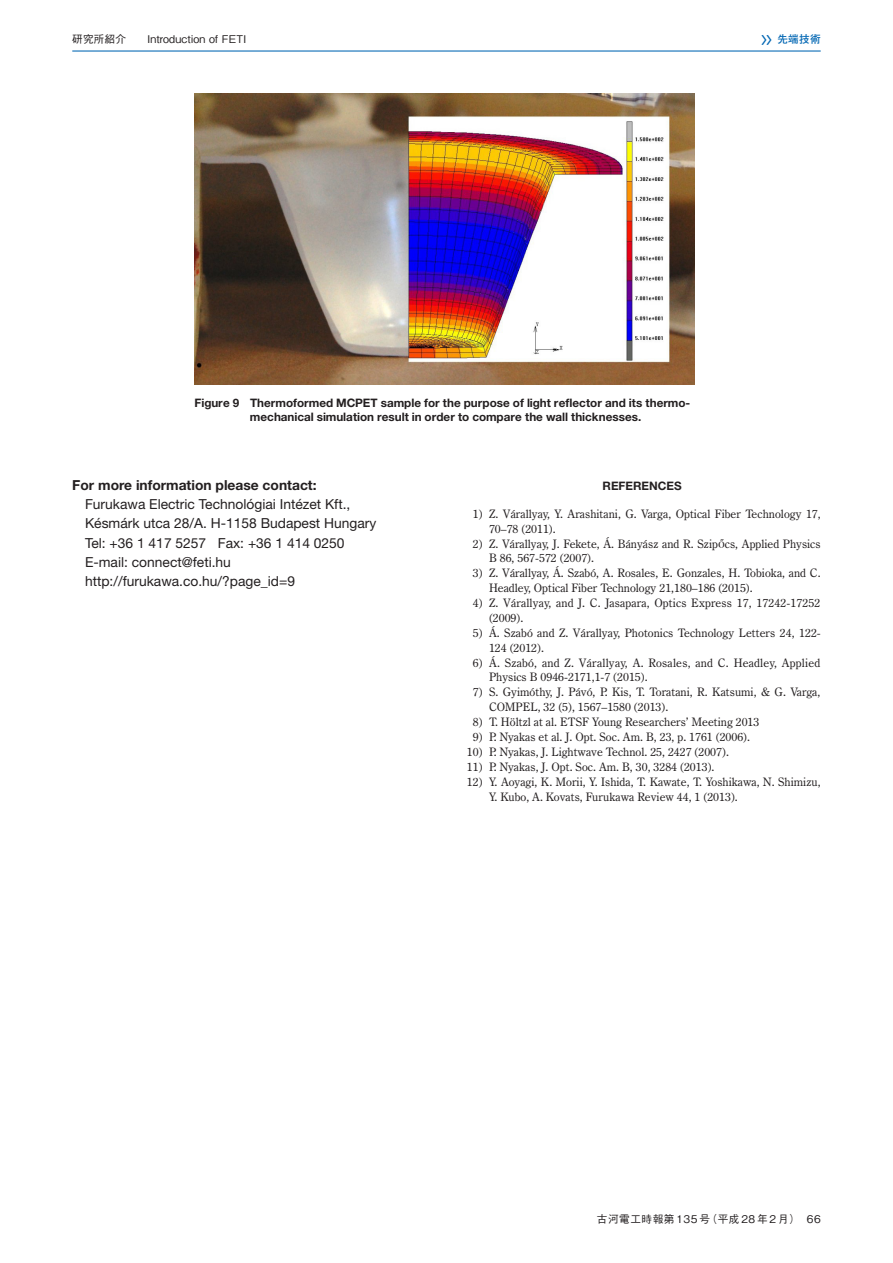
<style>
.page{position:relative;width:893px;height:1263px;background:#fff}
.page>*{position:absolute;margin:0;border:0;box-sizing:border-box;transform-origin:0 0}
.t1{font:13.8px/19.2px "Helvetica Neue LT Pro";color:#231f20}
.t2{font:700 13.8px "Helvetica Neue LT Pro";color:#231f20}
.t3{font:11.7px/14.9px "Century Oldstyle BT";color:#231f20}
.t4{font:700 11.7px "Helvetica Neue LT Pro";color:#231f20}
.t5{font:500 10.65px "Gothic BBB Pro";letter-spacing:.03em;color:#231f20}
.t6{font:500 10.65px "Gothic BBB Pro";letter-spacing:.05em;color:#231f20}
.t7{font:500 10.65px "Gothic BBB Pro";letter-spacing:.175em;color:#231f20}
.t8{font:700 10.65px "Futo Go B101 Pro";color:#0166b3}
.s1{font-family:"Gothic MB101 Pro";font-weight:500}
.s2{font-family:"Hira Min Pro N W3"}
</style>
<div class="page">
<hr style="left:72px;top:50px;width:749px;height:2px;background:#0166b3">
<img style="left:195px;top:94px;width:500px;height:290px">
<p class="t5" style="left:72px;top:31px;width:176px">研究所紹介　　Introduction of FETI</p>
<p class="t8" style="left:761px;top:31px;width:61px"><span class="s1">〉〉</span>先端技術</p>
<p class="t4" style="left:195px;top:396px;width:46px">Figure 9</p>
<p class="t4" style="left:250px;top:396px;width:442px">Thermoformed MCPET sample for the purpose of light reflector and its thermo-</p>
<p class="t4" style="left:250px;top:410px;width:393px">mechanical simulation result in order to compare the wall thicknesses.</p>
<p class="t2" style="left:72px;top:477px;width:246px">For more information please contact:</p>
<p class="t1" style="left:85px;top:494px;width:267px">Furukawa Electric Technológiai Intézet Kft.,</p>
<p class="t1" style="left:85px;top:514px;width:293px">Késmárk utca 28/A H. -1158 Budapest Hungary</p>
<p class="t1" style="left:218px;top:533px;width:128px">Fax: +36 1 414 0250</p>
<p class="t1" style="left:85px;top:533px;width:211px">Tel: +36 1 417 5257<br>E-mail: connect@feti.hu http://furukawa.co.hu ?/ page_id 9=</p>
<p class="t4" style="left:603px;top:479px;width:81px">REFERENCES</p>
<p class="t3" style="left:489px;top:506px;width:333px">.Z Várallyay .Y, Arashitani G, . Varga, Optical Fiber Technology 17,</p>
<p class="t3" style="left:473px;top:506px;width:11px">)1</p>
<p class="t3" style="left:489px;top:521px;width:333px">70–78 )2011 .(<br>.Z Várallyay .J, Fekete Á, . Bányász and R. Szip<span class="s2">ő</span>cs, Applied Physics</p>
<p class="t3" style="left:473px;top:536px;width:11px">)2</p>
<p class="t3" style="left:489px;top:551px;width:333px">B 86, 567-572 )2007 .(<br>.Z Várallyay Á, . Szabó A, . Rosales E, . Gonzales H, . Tobioka, and C.</p>
<p class="t3" style="left:473px;top:566px;width:11px">)3</p>
<p class="t3" style="left:489px;top:580px;width:333px">Headley, Optical Fiber Technology 21,180–186 )2015 .(<br>.Z Várallyay, and C.J . Jasapara, Optics Express 17, 17242-17252</p>
<p class="t3" style="left:473px;top:595px;width:11px">)4</p>
<p class="t3" style="left:489px;top:610px;width:333px">)2009 .(<br>Á. Szabó and .Z Várallyay, Photonics Technology Letters 24, 122-</p>
<p class="t3" style="left:473px;top:625px;width:11px">)5</p>
<p class="t3" style="left:489px;top:640px;width:333px">124 )2012 .(<br>Á. Szabó, and .Z Várallyay A, . Rosales, and C. Headley, Applied</p>
<p class="t3" style="left:473px;top:655px;width:11px">)6</p>
<p class="t3" style="left:489px;top:670px;width:333px">Physics B 0946-2171,1-7 )2015 .(<br>.S Gyimóthy .J, Pávó .P, Kis .T, Toratani R, . Katsumi, &amp; G. Varga,</p>
<p class="t3" style="left:473px;top:685px;width:11px">)7</p>
<p class="t3" style="left:489px;top:699px;width:272px">COMPEL, 32 , (5) 1567–1580 )2013 .(<br>.T Höltzl at al. ETSF Young Researchers’ Meeting 2013</p>
<p class="t3" style="left:473px;top:714px;width:11px">)8</p>
<p class="t3" style="left:489px;top:729px;width:263px">.P Nyakas et al .J. Opt. Soc. Am B. , 23, .p 1761 )2006 .(</p>
<p class="t3" style="left:473px;top:729px;width:11px">)9</p>
<p class="t3" style="left:489px;top:744px;width:241px">.P Nyakas .J, Lightwave Technol. 25, 2427 )2007 .(</p>
<p class="t3" style="left:467px;top:744px;width:17px">10)</p>
<p class="t3" style="left:489px;top:759px;width:227px">.P Nyakas .J, Opt. Soc. Am B. , 30, 3284 )2013 .(</p>
<p class="t3" style="left:467px;top:759px;width:17px">11)</p>
<p class="t3" style="left:489px;top:774px;width:333px">.Y Aoyagi K, . Morii .Y, Ishida .T, Kawate .T, Yoshikawa N, . Shimizu,</p>
<p class="t3" style="left:467px;top:774px;width:17px">12)</p>
<p class="t3" style="left:489px;top:789px;width:250px">.Y Kubo A, . Kovats, Furukawa Review 44, )1 2013 .(</p>
<p class="t7" style="left:706px;top:1211px;width:95px">（平成28年2月(</p>
<p class="t6" style="left:597px;top:1211px;width:115px">古河電工時報第135 号</p>
<p class="t5" style="left:807px;top:1211px;width:15px">66</p>
</div>
